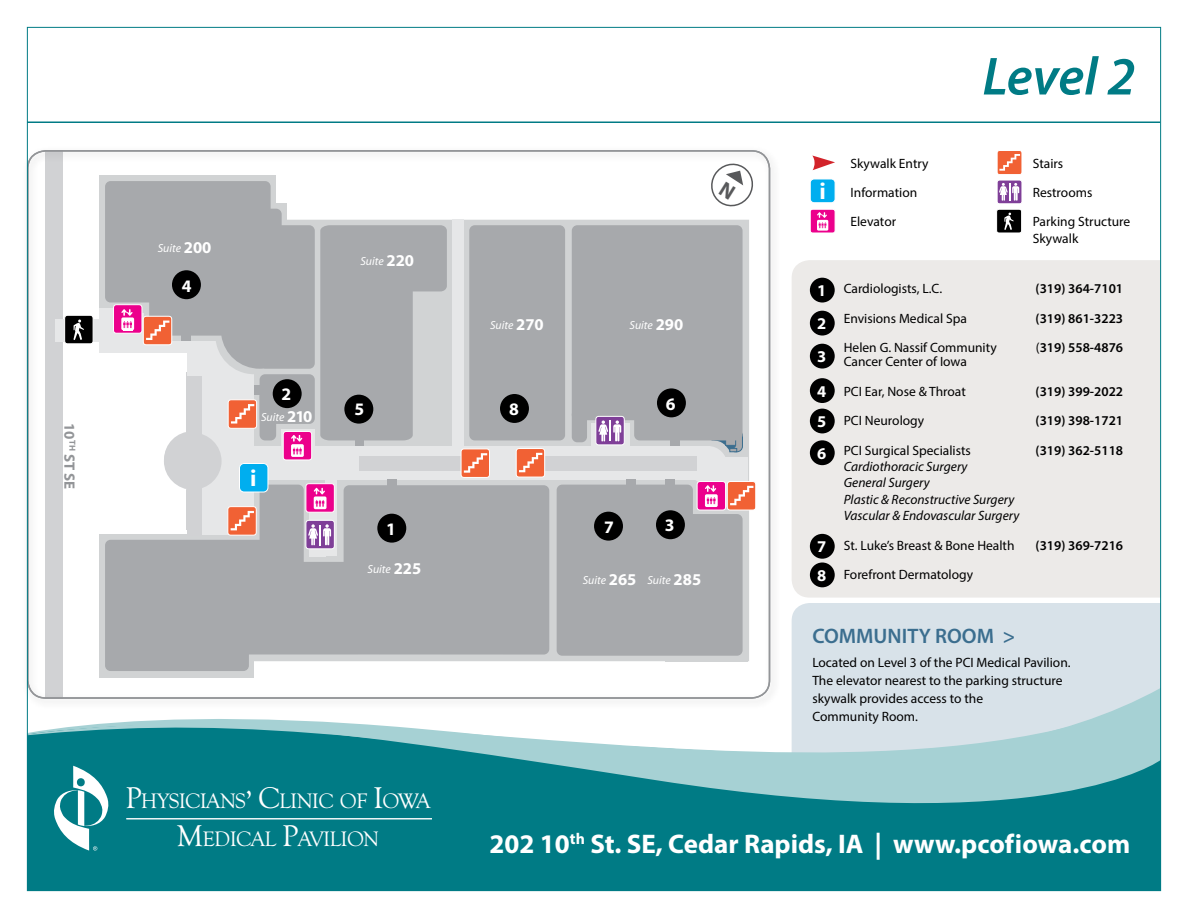
<style>
.page{position:relative;width:1188px;height:918px;background:#fff}
.page>*{position:absolute;margin:0;border:0;box-sizing:border-box;transform-origin:0 0}
.t1{font:italic 600 54px "Myriad Pro";letter-spacing:-.005em;color:#007b85}
.t2{font:700 27px "Myriad Pro";color:#fff}
.t3{font:700 22.5px "Ebrima";color:#fff}
.t4{font:21.75px/37.5px "Goudy Old Style T";letter-spacing:-.035em;color:#fff;text-align:center}
.t5{font:600 21px "Myriad Pro";color:#3b6e8f}
.t6{font:700 17.55px "Myriad Pro";color:#fff}
.t7{font:700 17.55px "Myriad";color:#fff}
.t8{font:700 16.5px/33px "Myriad Pro";color:#fff;text-align:justify}
.t9{font:700 15px "Myriad Pro";color:#939598}
.t10{font:13.5px/29.2px "Myriad Pro";color:#000}
.t11{font:italic 13.5px/16.2px "Myriad Pro";color:#000}
.t12{font:600 13.5px "Myriad Pro";color:#000}
.t13{font:italic 11.7px "Myriad";color:#fff}
.s1{font-weight:700;font-style:normal;font-size:16.65px}
.s2{font-weight:400}
.s3{font-size:30.9px}
</style>
<div class="page">
<div style="left:22px;top:145px;width:759px;height:565px;background:#000;opacity:.25"></div>
<div style="left:792px;top:603px;width:367px;height:85px;background:#d8e2e9"></div>
<div style="left:792px;top:260px;width:367px;height:338px;background:#eceae8"></div>
<hr style="left:27px;top:122px;width:1133px;height:1px;background:#007b85">
<div style="left:810px;top:278px;width:25px;height:25px;background:#000;border-radius:50%"></div>
<div style="left:810px;top:311px;width:25px;height:25px;background:#000;border-radius:50%"></div>
<div style="left:810px;top:344px;width:25px;height:25px;background:#000;border-radius:50%"></div>
<div style="left:810px;top:378px;width:25px;height:25px;background:#000;border-radius:50%"></div>
<div style="left:810px;top:409px;width:25px;height:24px;background:#000;border-radius:50%"></div>
<div style="left:810px;top:440px;width:25px;height:25px;background:#000;border-radius:50%"></div>
<div style="left:810px;top:534px;width:25px;height:25px;background:#000;border-radius:50%"></div>
<div style="left:29px;top:842px;width:1130px;height:47px;background:#007b85"></div>
<svg style="left:22px;top:688px;width:1137px;height:154px;fill:#007b85"></svg>
<svg style="left:22px;top:697px;width:1137px;height:121px"></svg>
<svg style="left:54px;top:766px;width:56px;height:85px"></svg>
<hr style="left:126px;top:818px;width:306px;height:1px;background:#fff">
<div style="left:0;top:717px;width:27px;height:201px;background:#fff"></div>
<svg style="left:810px;top:209px;width:25px;height:24px"></svg>
<svg style="left:812px;top:156px;width:23px;height:14px"></svg>
<div style="left:810px;top:179px;width:25px;height:24px;background:#00aeef;border-radius:4px"></div>
<div style="left:810px;top:179px;width:25px;height:24px;border:1px solid #fff;border-radius:4px"></div>
<svg style="left:996px;top:150px;width:26px;height:83px"></svg>
<svg style="left:268px;top:220px;width:481px;height:441px;background:#d1d3d4"></svg>
<div style="left:100px;top:176px;width:176px;height:176px;background:#d1d3d4"></div>
<div style="left:665px;top:457px;width:83px;height:204px;background:#d1d3d4"></div>
<div style="left:100px;top:534px;width:154px;height:144px;background:#d1d3d4"></div>
<div style="left:193px;top:446px;width:516px;height:33px;background:#e6e7e8"></div>
<div style="left:721px;top:457px;width:27px;height:50px;background:#e6e7e8"></div>
<div style="left:326px;top:474px;width:11px;height:82px;background:#e6e7e8"></div>
<div style="left:698px;top:479px;width:34px;height:28px;background:#e6e7e8"></div>
<div style="left:626px;top:479px;width:10px;height:18px;background:#a7a9ac"></div>
<div style="left:665px;top:479px;width:10px;height:18px;background:#a7a9ac"></div>
<div style="left:55px;top:319px;width:56px;height:22px;background:#e6e7e8"></div>
<div style="left:689px;top:446px;width:38px;height:39px;background:#e6e7e8;border-radius:50%"></div>
<svg style="left:105px;top:485px;width:444px;height:186px;background:#b2b4b7"></svg>
<div style="left:452px;top:220px;width:11px;height:226px;background:#e6e7e8"></div>
<div style="left:387px;top:479px;width:10px;height:18px;background:#a7a9ac"></div>
<div style="left:377px;top:514px;width:29px;height:29px;background:#000;border-radius:50%"></div>
<svg style="left:227px;top:506px;width:30px;height:30px"></svg>
<svg style="left:557px;top:481px;width:199px;height:175px;background:#aca7ab"></svg>
<div style="left:164px;top:433px;width:58px;height:57px;background:#d1d2d4;border-radius:50%"></div>
<div style="left:188px;top:476px;width:14px;height:59px;background:#d1d2d4"></div>
<div style="left:359px;top:456px;width:126px;height:14px;background:#d1d2d4"></div>
<div style="left:520px;top:456px;width:176px;height:14px;background:#d1d2d4"></div>
<svg style="left:461px;top:448px;width:29px;height:30px"></svg>
<svg style="left:516px;top:448px;width:29px;height:30px"></svg>
<div style="left:240px;top:463px;width:28px;height:29px;background:#00aeef;border-radius:4px"></div>
<div style="left:239px;top:463px;width:29px;height:29px;border:1px solid #fff;border-radius:4px"></div>
<svg style="left:64px;top:181px;width:383px;height:279px"></svg>
<svg style="left:305px;top:483px;width:30px;height:30px"></svg>
<svg style="left:305px;top:520px;width:30px;height:29px"></svg>
<svg style="left:572px;top:225px;width:171px;height:234px;background:#a8a9ad"></svg>
<div style="left:469px;top:225px;width:96px;height:215px;background:#a7a9ac;border-radius:6px"></div>
<div style="left:500px;top:394px;width:29px;height:29px;background:#000;border-radius:50%"></div>
<div style="left:594px;top:512px;width:29px;height:29px;background:#000;border-radius:50%"></div>
<div style="left:810px;top:563px;width:25px;height:24px;background:#000;border-radius:50%"></div>
<svg style="left:709px;top:161px;width:46px;height:48px"></svg>
<p class="t9" style="left:79px;top:423px;width:67px;rotate:90deg">10<sup>TH</sup> ST SE</p>
<p class="t13" style="left:158px;top:243px;width:55px">Suite <span class="s1">200</span></p>
<p class="t6" style="left:182px;top:274px;width:11px">4</p>
<p class="t6" style="left:282px;top:383px;width:11px">2</p>
<p class="t13" style="left:261px;top:411px;width:53px">Suite <span class="s1">210</span></p>
<h3 class="t3" style="left:250px;top:461px;width:8px">i</h3>
<p class="t13" style="left:360px;top:255px;width:55px">Suite <span class="s1">220</span></p>
<p class="t13" style="left:490px;top:320px;width:55px">Suite <span class="s1">270</span></p>
<p class="t13" style="left:630px;top:320px;width:55px">Suite <span class="s1">290</span></p>
<p class="t7" style="left:355px;top:400px;width:11px">5</p>
<p class="t6" style="left:666px;top:392px;width:11px">6</p>
<p class="t6" style="left:509px;top:398px;width:11px">8</p>
<p class="t6" style="left:386px;top:517px;width:11px">1</p>
<p class="t6" style="left:665px;top:514px;width:11px">3</p>
<p class="t6" style="left:604px;top:515px;width:11px">7</p>
<p class="t13" style="left:368px;top:563px;width:55px">Suite <span class="s1">225</span></p>
<p class="t13" style="left:583px;top:575px;width:55px">Suite <span class="s1">265</span></p>
<p class="t13" style="left:648px;top:575px;width:55px">Suite <span class="s1">285</span></p>
<h1 class="t1" style="left:982px;top:42px;width:155px">Level 2</h1>
<h3 class="t3" style="left:819px;top:174px;width:8px">i</h3>
<p class="t8" style="left:817px;top:274px;width:11px">1<br>2<br>3</p>
<p class="t8" style="left:817px;top:375px;width:11px;line-height:31px">4<br>5<br>6</p>
<p class="t8" style="left:817px;top:530px;width:11px">7</p>
<p class="t8" style="left:817px;top:559px;width:11px">8</p>
<p class="t10" style="left:850px;top:148px;width:80px">Skywalk Entry<br>Information<br>Elevator</p>
<p class="t10" style="left:1033px;top:148px;width:99px">Stairs<br>Restrooms<br>Parking Structure</p>
<p class="t10" style="left:1033px;top:223px;width:47px">Skywalk</p>
<p class="t10" style="left:844px;top:274px;width:100px">Cardiologists, L.C.</p>
<p class="t12" style="left:1036px;top:280px;width:89px">(319) 364-7101</p>
<p class="t10" style="left:844px;top:303px;width:125px">Envisions Medical Spa</p>
<p class="t12" style="left:1036px;top:310px;width:89px">(319) 861-3223</p>
<p class="t10" style="left:844px;top:333px;width:154px">Helen G. Nassif Community</p>
<p class="t12" style="left:1036px;top:339px;width:89px"><span class="s2">(</span>319) 558-4876</p>
<p class="t10" style="left:844px;top:346px;width:125px;line-height:29.7px">Cancer Center of Iowa<br>PCI Ear, Nose &amp; Throat</p>
<p class="t12" style="left:1036px;top:382px;width:89px">(319) 399-2022</p>
<p class="t10" style="left:844px;top:406px;width:82px">PCI Neurology</p>
<p class="t12" style="left:1036px;top:412px;width:89px">(319) 398-1721</p>
<p class="t10" style="left:844px;top:436px;width:129px">PCI Surgical Specialists</p>
<p class="t12" style="left:1036px;top:442px;width:89px">(319) 362-5118</p>
<p class="t11" style="left:844px;top:458px;width:177px">Cardiothoracic Surgery<br>General Surgery<br>Plastic &amp; Reconstructive Surgery<br>Vascular &amp; Endovascular Surgery</p>
<p class="t10" style="left:844px;top:530px;width:172px">St. Luke’s Breast &amp; Bone Health</p>
<p class="t12" style="left:1036px;top:536px;width:89px">(319) 369-7216</p>
<p class="t10" style="left:844px;top:560px;width:131px">Forefront Dermatology</p>
<h3 class="t5" style="left:812px;top:622px;width:204px">COMMUNITY ROOM &gt;</h3>
<p class="t10" style="left:812px;top:654px;width:260px;line-height:18px">Located on Level 3 of the PCI Medical Pavilion.<br>The elevator nearest to the parking structure skywalk provides access to the<br>Community Room.</p>
<h3 class="t4" style="left:125px;top:783px;width:307px"><span class="s3">P</span>HYSICIANS<span class="s3">’ C</span>LINIC OF <span class="s3">I</span>OWA<br><span class="s3">M</span>EDICAL <span class="s3">P</span>AVILION</h3>
<h2 class="t2" style="left:490px;top:826px;width:642px">202 10<sup>th</sup> St. SE, Cedar Rapids, IA | www.pcofiowa.com</h2>
</div>
